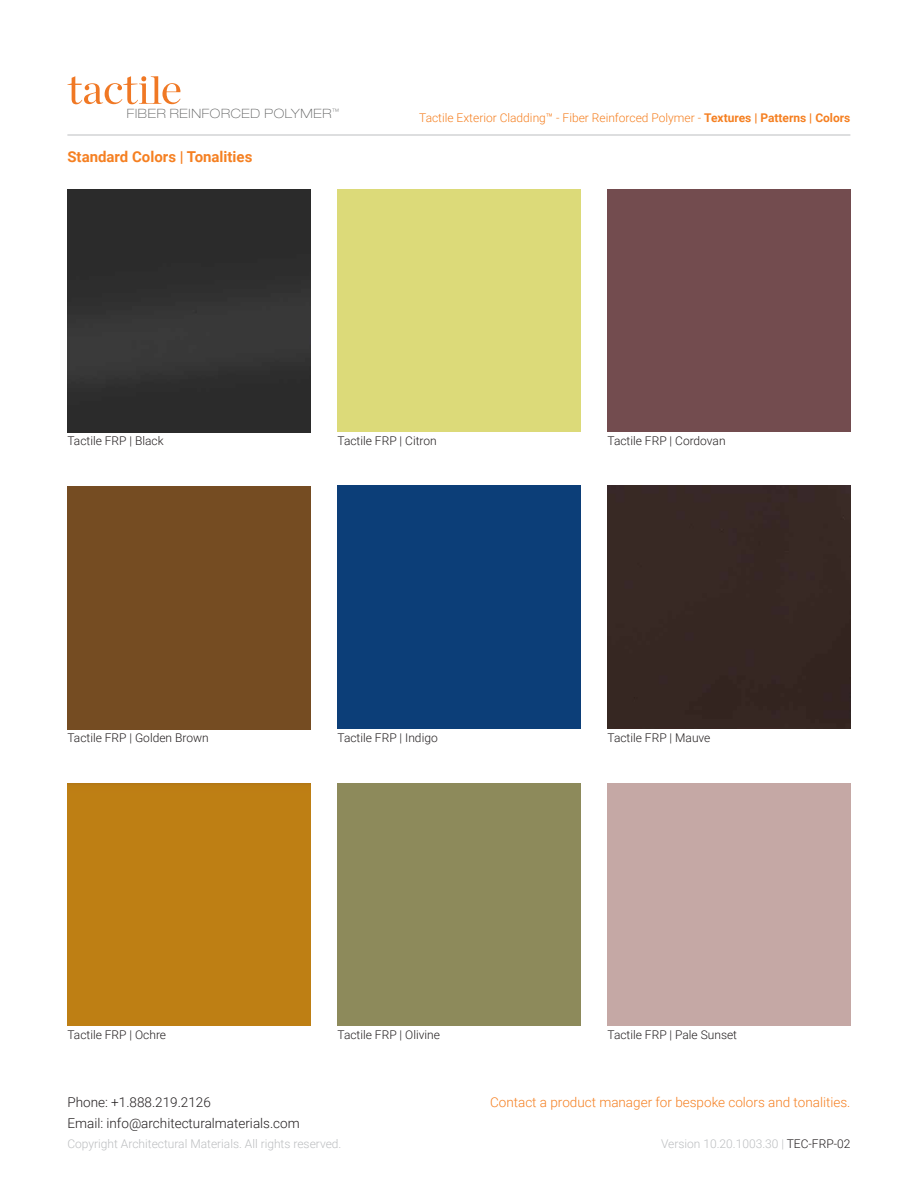
<style>
.page{position:relative;width:918px;height:1188px;background:#fff}
.page>*{position:absolute;margin:0;border:0;box-sizing:border-box;transform-origin:0 0}
.t1{font:700 15px "Roboto";color:#f58022}
.t2{font:300 13.5px "Roboto";color:#231f20}
.t3{font:300 13.5px "Roboto";color:#f58022}
.t4{font:100 expanded 12.9px "Helvetica Neue";letter-spacing:.05em;color:#606161}
.t5{font:300 12px "Roboto";color:#231f20}
.t6{font:300 12px "Roboto";color:#bcbec0}
.t7{font:300 12px "Roboto";color:#f58022}
.s1{font-weight:700}
.s2{color:#231f20}
</style>
<div class="page">
<img style="left:68px;top:189px;width:242px;height:243px">
<div style="left:608px;top:189px;width:242px;height:243px;background:#734c4f"></div>
<div style="left:68px;top:486px;width:242px;height:243px;background:#754c22"></div>
<div style="left:338px;top:486px;width:242px;height:243px;background:#0c3e78"></div>
<div style="left:608px;top:486px;width:242px;height:243px;background:#362722"></div>
<div style="left:67px;top:783px;width:243px;height:243px;background:#be7f14"></div>
<div style="left:338px;top:783px;width:243px;height:243px;background:#8d8a5b"></div>
<svg style="left:67px;top:76px;width:114px;height:28px"></svg>
<hr style="left:67px;top:135px;width:783px;height:1px;background:#bcbec0">
<p class="t4" style="left:127px;top:106px;width:214px">FIBER REINFORCED POLYMER<sup>™</sup></p>
<p class="t7" style="left:419px;top:109px;width:433px">Tactile Exterior Cladding™ - Fiber Reinforced Polymer - <span class="s1">Textures | Patterns | Colors</span></p>
<p class="t1" style="left:67px;top:146px;width:187px">Standard Colors | Tonalities</p>
<p class="t5" style="left:67px;top:433px;width:98px">Tactile FRP | Black</p>
<p class="t5" style="left:338px;top:433px;width:101px">Tactile FRP | Citron</p>
<p class="t5" style="left:608px;top:433px;width:120px">Tactile FRP | Cordovan</p>
<p class="t5" style="left:67px;top:730px;width:143px">Tactile FRP | Golden Brown</p>
<p class="t5" style="left:338px;top:730px;width:102px">Tactile FRP | Indigo</p>
<p class="t5" style="left:608px;top:730px;width:105px">Tactile FRP | Mauve</p>
<p class="t5" style="left:67px;top:1027px;width:100px">Tactile FRP | Ochre</p>
<p class="t5" style="left:338px;top:1027px;width:104px">Tactile FRP | Olivine</p>
<p class="t5" style="left:608px;top:1027px;width:131px">Tactile FRP | Pale Sunset</p>
<p class="t2" style="left:67px;top:1093px;width:145px">Phone: +1.888.219.2126</p>
<p class="t3" style="left:490px;top:1093px;width:362px">Contact a product manager for bespoke colors and tonalities.</p>
<p class="t2" style="left:67px;top:1114px;width:234px">Email: info@architecturalmaterials.com</p>
<p class="t6" style="left:67px;top:1135px;width:276px">Copyright Architectural Materials. All rights reserved.</p>
<p class="t6" style="left:661px;top:1135px;width:191px">Version 10.20.1003.30 | <span class="s2">TEC-FRP-02</span></p>
</div>
